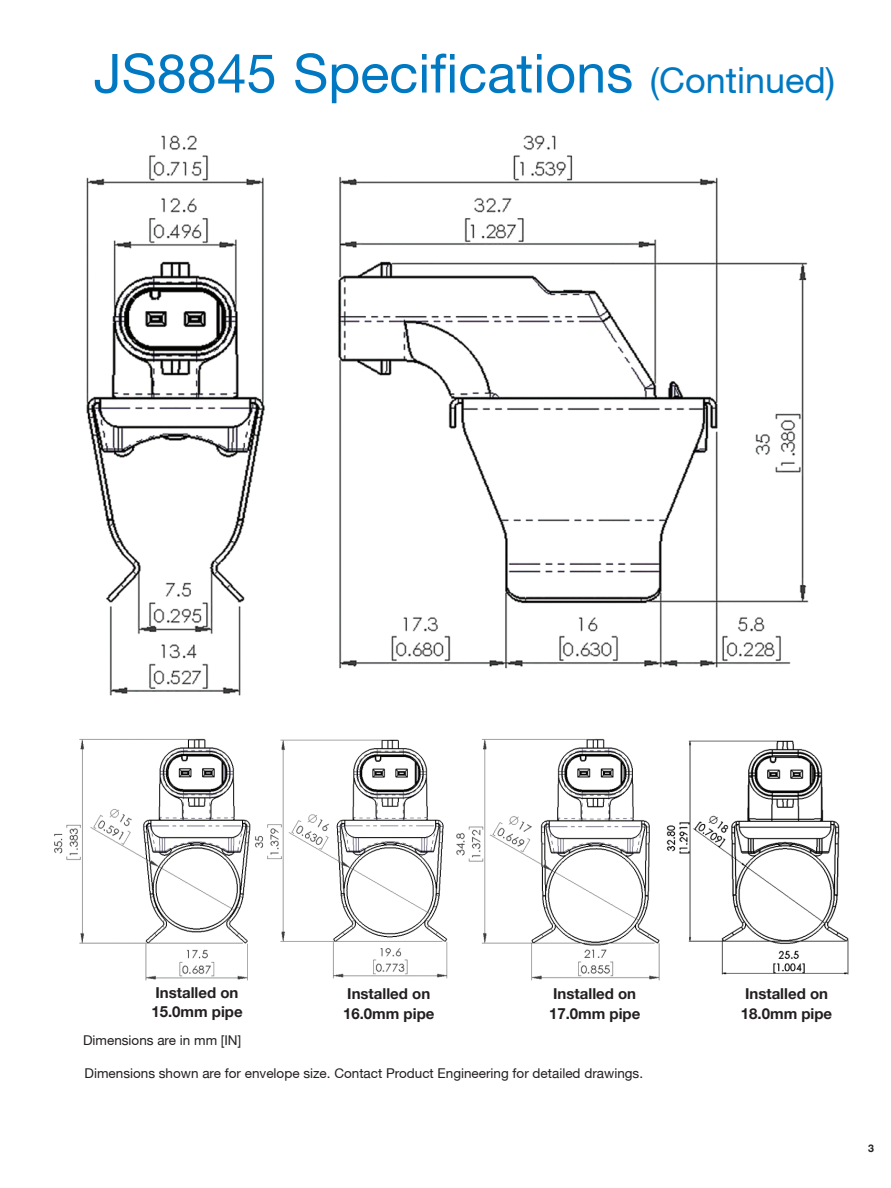
<style>
.page{position:relative;width:891px;height:1188px;background:#fff}
.page>*{position:absolute;margin:0;border:0;box-sizing:border-box;transform-origin:0 0}
.t1{font:54px "Helvetica Neue";color:#0079c2}
.t2{font:700 15px/19.5px "Helvetica Neue";color:#231f20}
.t3{font:13.5px "Helvetica Neue";color:#231f20}
.t4{font:700 10.5px "Helvetica Neue";color:#231f20}
.s1{font-size:36px}
</style>
<div class="page">
<img style="left:54px;top:738px;width:795px;height:243px">
<img style="left:86px;top:135px;width:723px;height:561px">
<h1 class="t1" style="left:94px;top:41px;width:743px">JS8845 Specifications <span class="s1">(Continued)</span></h1>
<p class="t2" style="left:151px;top:982px;width:93px">Installed on<br>15.0mm pipe</p>
<p class="t2" style="left:343px;top:984px;width:93px">Installed on<br>16.0mm pipe</p>
<p class="t2" style="left:741px;top:984px;width:93px">Installed on<br>18.0mm pipe</p>
<p class="t2" style="left:549px;top:984px;width:93px">Installed on<br>17.0mm pipe</p>
<p class="t3" style="left:83px;top:1032px;width:160px">Dimensions are in mm [IN]</p>
<p class="t3" style="left:85px;top:1065px;width:560px">Dimensions shown are for envelope size. Contact Product Engineering for detailed drawings.</p>
<p class="t4" style="left:868px;top:1141px;width:7px">3</p>
</div>
